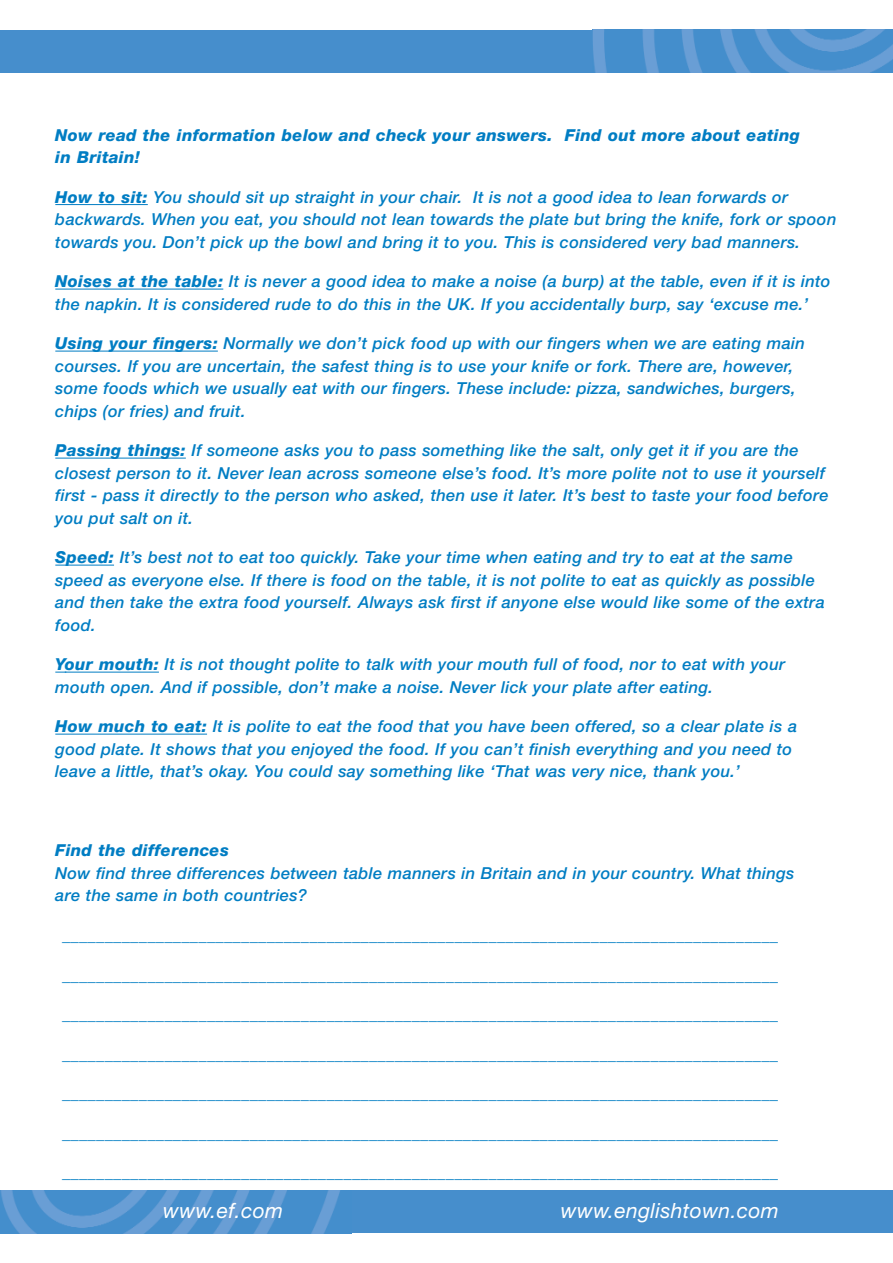
<style>
.page{position:relative;width:893px;height:1263px;background:#fff}
.page>*{position:absolute;margin:0;border:0;box-sizing:border-box;transform-origin:0 0}
.t1{font:italic 21px "Helvetica Neue";letter-spacing:.015em;color:#fff}
.t2{font:italic 500 16.5px/22.5px "Helvetica Neue";letter-spacing:.015em;color:#007dc3}
.t3{font:italic 800 16.5px/22.5px "Helvetica Neue";letter-spacing:.02em;color:#007dc3}
.s1{font-weight:800}
</style>
<div class="page">
<div style="left:0;top:1191px;width:892px;height:42px;background:#468ecc"></div>
<img style="left:1px;top:1191px;width:339px;height:42px">
<div style="left:0;top:30px;width:892px;height:42px;background:#468ecc"></div>
<img style="left:593px;top:30px;width:299px;height:42px">
<hr style="left:55px;top:204px;width:93px;height:1px;background:#007dc3">
<hr style="left:55px;top:289px;width:168px;height:1px;background:#007dc3">
<hr style="left:55px;top:351px;width:163px;height:1px;background:#007dc3">
<hr style="left:55px;top:458px;width:131px;height:1px;background:#007dc3">
<hr style="left:55px;top:565px;width:59px;height:1px;background:#007dc3">
<hr style="left:65px;top:672px;width:94px;height:1px;background:#007dc3">
<hr style="left:55px;top:734px;width:152px;height:1px;background:#007dc3">
<p class="t3" style="left:55px;top:125px;width:746px">Now read the information below and check your answers. Find out more about eating in Britain!</p>
<p class="t2" style="left:55px;top:187px;width:782px"><span class="s1">How to sit:</span> You should sit up straight in your chair. It is not a good idea to lean forwards or backwards. When you eat, you should not lean towards the plate but bring the knife, fork or spoon towards you. Don’t pick up the bowl and bring it to you. This is considered very bad manners.</p>
<p class="t2" style="left:55px;top:272px;width:776px"><span class="s1">Noises at the table:</span> It is never a good idea to make a noise (a burp) at the table, even if it is into the napkin. It is considered rude to do this in the UK. If you accidentally burp, say ‘excuse me.’</p>
<p class="t2" style="left:55px;top:334px;width:751px"><span class="s1">Using your fingers:</span> Normally we don’t pick food up with our fingers when we are eating main courses. If you are uncertain, the safest thing is to use your knife or fork. There are, however, some foods which we usually eat with our fingers. These include: pizza, sandwiches, burgers, chips (or fries) and fruit.</p>
<p class="t2" style="left:55px;top:441px;width:774px"><span class="s1">Passing things:</span> If someone asks you to pass something like the salt, only get it if you are the closest person to it. Never lean across someone else’s food. It’s more polite not to use it yourself first - pass it directly to the person who asked, then use it later. It’s best to taste your food before you put salt on it.</p>
<p class="t2" style="left:55px;top:548px;width:771px"><span class="s1">Speed:</span> It’s best not to eat too quickly. Take your time when eating and try to eat at the same speed as everyone else. If there is food on the table, it is not polite to eat as quickly as possible and then take the extra food yourself. Always ask first if anyone else would like some of the extra food.</p>
<p class="t2" style="left:55px;top:655px;width:731px"><span class="s1">Your mouth:</span> It is not thought polite to talk with your mouth full of food, nor to eat with your mouth open. And if possible, don’t make a noise. Never lick your plate after eating.</p>
<p class="t2" style="left:55px;top:717px;width:743px"><span class="s1">How much to eat:</span> It is polite to eat the food that you have been offered, so a clear plate is a good plate. It shows that you enjoyed the food. If you can’t finish everything and you need to leave a little, that’s okay. You could say something like ‘That was very nice, thank you.’</p>
<p class="t3" style="left:55px;top:841px;width:175px">Find the differences</p>
<p class="t2" style="left:55px;top:863px;width:740px">Now find three differences between table manners in Britain and in your country. What things are the same in both countries?</p>
<p class="t2" style="left:62px;top:925px;width:717px">____________________________________________________________________________________</p>
<p class="t2" style="left:62px;top:965px;width:717px">____________________________________________________________________________________</p>
<p class="t2" style="left:62px;top:1004px;width:717px">____________________________________________________________________________________</p>
<p class="t2" style="left:62px;top:1044px;width:717px">____________________________________________________________________________________</p>
<p class="t2" style="left:62px;top:1083px;width:717px">____________________________________________________________________________________</p>
<p class="t2" style="left:62px;top:1123px;width:717px">____________________________________________________________________________________</p>
<p class="t2" style="left:62px;top:1162px;width:717px">____________________________________________________________________________________</p>
<p class="t1" style="left:163px;top:1203px;width:121px">www.ef.com</p>
<p class="t1" style="left:561px;top:1203px;width:219px">www.englishtown.com</p>
</div>
